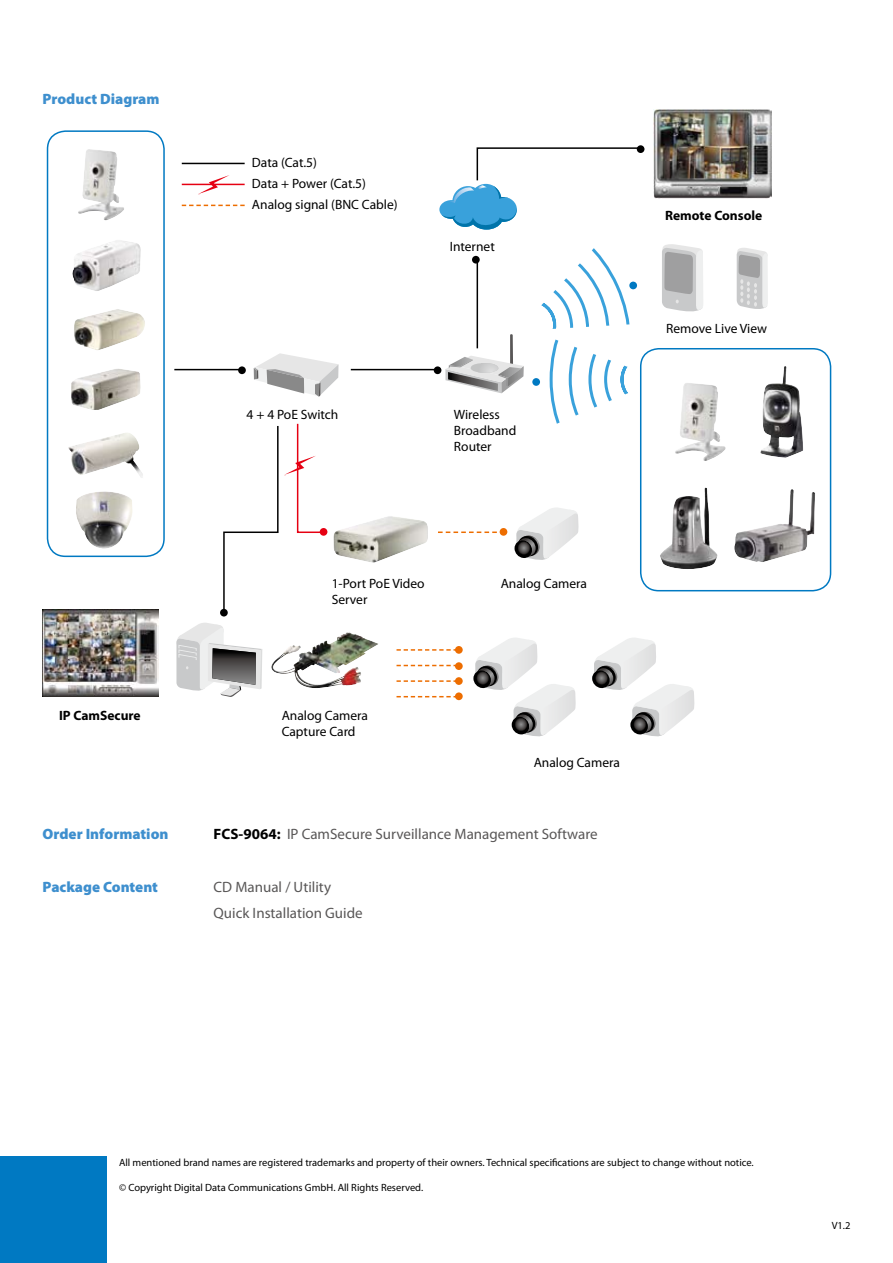
<style>
.page{position:relative;width:893px;height:1263px;background:#fff}
.page>*{position:absolute;margin:0;border:0;box-sizing:border-box;transform-origin:0 0}
.t1{font:15px/26.5px "Myriad Pro";color:#595757}
.t2{font:900 15px "Myriad Pro";color:#3e8fce}
.t3{font:13.5px/16.2px "Myriad Pro";color:#000}
.t4{font:700 13.5px "Myriad Pro";color:#000}
.t5{font:10.5px "Myriad Pro";color:#000}
.s1{font-weight:700;color:#000}
</style>
<div class="page">
<div style="left:0;top:1157px;width:106px;height:106px;background:#0079c2"></div>
<img style="left:333px;top:516px;width:95px;height:47px">
<svg style="left:514px;top:508px;width:65px;height:52px"></svg>
<svg style="left:176px;top:623px;width:86px;height:74px"></svg>
<svg style="left:737px;top:248px;width:31px;height:61px;background:#cbcbcc"></svg>
<div style="left:640px;top:348px;width:191px;height:243px;border:2px solid #0079c2;border-radius:18px"></div>
<img style="left:734px;top:489px;width:81px;height:73px">
<img style="left:271px;top:633px;width:107px;height:55px">
<img style="left:660px;top:487px;width:58px;height:82px">
<img style="left:760px;top:366px;width:43px;height:92px">
<div style="left:47px;top:130px;width:118px;height:427px;border:2px solid #0079c2;border-radius:18px"></div>
<svg style="left:254px;top:353px;width:85px;height:44px"></svg>
<img style="left:653px;top:110px;width:118px;height:89px">
<svg style="left:473px;top:638px;width:103px;height:99px"></svg>
<svg style="left:592px;top:638px;width:103px;height:99px"></svg>
<hr style="left:351px;top:369px;width:88px;height:1px;background:#000">
<hr style="left:174px;top:369px;width:69px;height:1px;background:#000">
<svg style="left:438px;top:531px;width:62px;height:2px"></svg>
<svg style="left:396px;top:649px;width:59px;height:2px"></svg>
<svg style="left:396px;top:665px;width:59px;height:1px"></svg>
<svg style="left:396px;top:680px;width:59px;height:2px"></svg>
<svg style="left:396px;top:696px;width:59px;height:1px"></svg>
<div style="left:434px;top:366px;width:7px;height:8px;background:#000;border-radius:50%"></div>
<div style="left:238px;top:366px;width:8px;height:8px;background:#000;border-radius:50%"></div>
<div style="left:220px;top:609px;width:8px;height:7px;background:#000;border-radius:50%"></div>
<div style="left:320px;top:528px;width:7px;height:8px;background:#e60012;border-radius:50%"></div>
<div style="left:500px;top:528px;width:7px;height:8px;background:#ed6d00;border-radius:50%"></div>
<div style="left:455px;top:646px;width:8px;height:8px;background:#ed6d00;border-radius:50%"></div>
<div style="left:455px;top:662px;width:8px;height:8px;background:#ed6d00;border-radius:50%"></div>
<div style="left:455px;top:677px;width:8px;height:8px;background:#ed6d00;border-radius:50%"></div>
<div style="left:455px;top:692px;width:8px;height:8px;background:#ed6d00;border-radius:50%"></div>
<svg style="left:182px;top:205px;width:63px;height:1px"></svg>
<hr style="left:182px;top:184px;width:63px;height:1px;background:#e60012">
<hr style="left:182px;top:163px;width:63px;height:1px;background:#000">
<img style="left:78px;top:149px;width:46px;height:71px">
<img style="left:72px;top:240px;width:69px;height:51px">
<img style="left:76px;top:491px;width:56px;height:58px">
<img style="left:703px;top:384px;width:23px;height:77px">
<img style="left:74px;top:309px;width:71px;height:41px">
<img style="left:71px;top:369px;width:70px;height:41px">
<img style="left:68px;top:433px;width:75px;height:45px">
<svg style="left:439px;top:147px;width:265px;height:309px"></svg>
<svg style="left:198px;top:175px;width:32px;height:20px"></svg>
<svg style="left:222px;top:423px;width:104px;height:191px"></svg>
<img style="left:43px;top:609px;width:115px;height:88px">
<h1 class="t2" style="left:43px;top:89px;width:119px">Product Diagram</h1>
<p class="t3" style="left:252px;top:151px;width:147px;line-height:21px">Data (Cat.5)<br>Data + Power (Cat.5)<br>Analog signal (BNC Cable)</p>
<p class="t3" style="left:450px;top:238px;width:47px">Internet</p>
<p class="t3" style="left:247px;top:406px;width:93px">4 + 4 PoE Switch</p>
<p class="t3" style="left:454px;top:406px;width:64px">Wireless<br>Broadband<br>Router</p>
<p class="t4" style="left:665px;top:206px;width:99px">Remote Console</p>
<p class="t3" style="left:666px;top:320px;width:102px">Remove Live View</p>
<p class="t3" style="left:332px;top:575px;width:94px">1-Port PoE Video</p>
<p class="t3" style="left:501px;top:575px;width:88px">Analog Camera</p>
<p class="t3" style="left:332px;top:592px;width:37px">Server</p>
<p class="t4" style="left:59px;top:707px;width:83px">IP CamSecure</p>
<p class="t3" style="left:282px;top:707px;width:88px">Analog Camera<br>Capture Card</p>
<p class="t3" style="left:534px;top:754px;width:88px">Analog Camera</p>
<h1 class="t2" style="left:43px;top:824px;width:127px">Order Information</h1>
<h1 class="t1" style="left:214px;top:820px;width:386px"><span class="s1">FCS-9064:</span> IP CamSecure Surveillance Management Software</h1>
<h1 class="t2" style="left:43px;top:877px;width:117px">Package Content</h1>
<h1 class="t1" style="left:214px;top:873px;width:151px">CD Manual / Utility<br>Quick Installation Guide</h1>
<p class="t5" style="left:119px;top:1156px;width:636px">All mentioned brand names are registered trademarks and property of their owners. Technical specifications are subject to change without notice.</p>
<p class="t5" style="left:119px;top:1181px;width:306px">© Copyright Digital Data Communications GmbH. All Rights Reserved.</p>
<p class="t5" style="left:832px;top:1219px;width:20px">V1.2</p>
</div>
